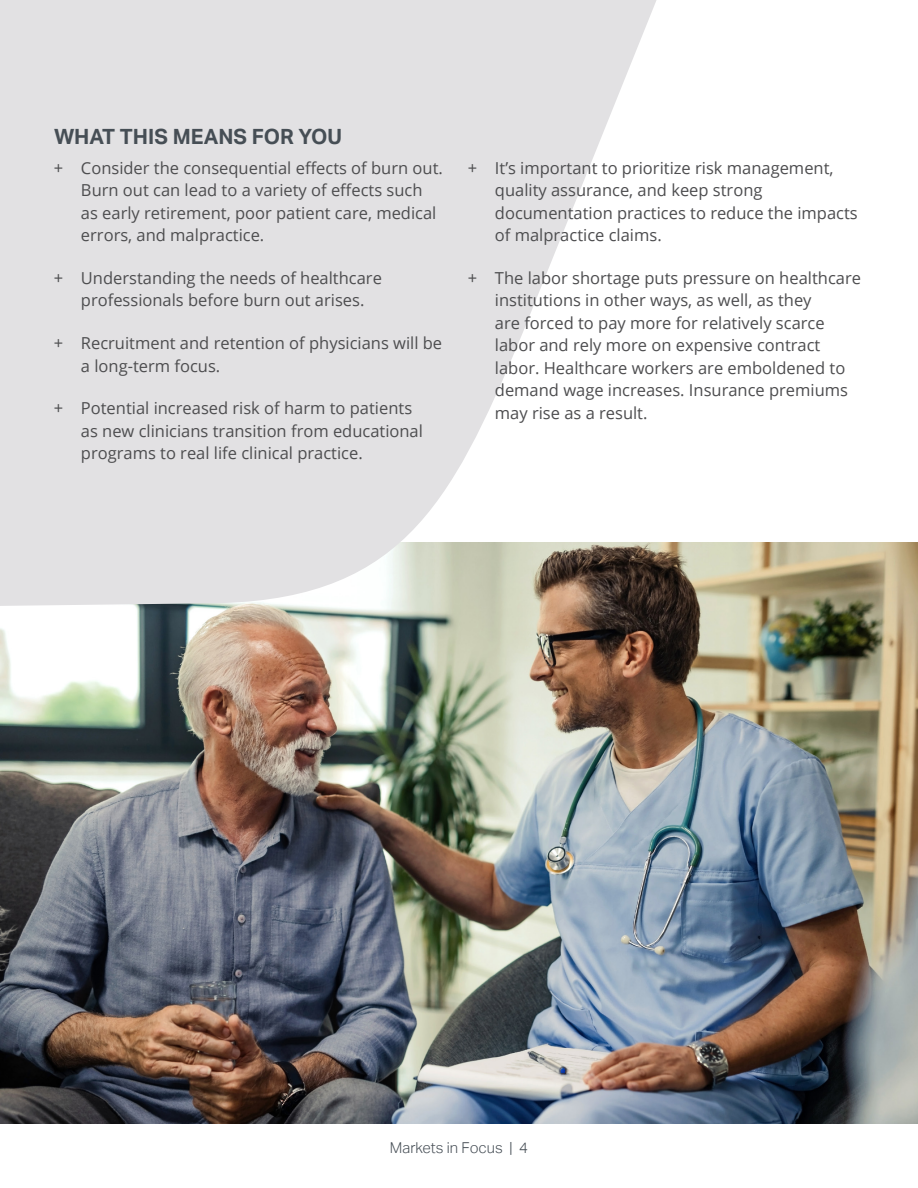
<style>
.page{position:relative;width:918px;height:1188px;background:#fff}
.page>*{position:absolute;margin:0;border:0;box-sizing:border-box;transform-origin:0 0}
.t1{font:700 21px "Aktiv Grotesk";color:#464e55}
.t2{font:16.5px/22.5px "Open Sans";color:#4d4d4f}
.t3{font:300 15px "Aktiv Grotesk";color:#464e55}
</style>
<div class="page">
<img style="left:0;top:542px;width:918px;height:581px">
<svg style="left:0;top:0;width:675px;height:606px;fill:#e2e1e3"></svg>
<p class="t1" style="left:54px;top:125px;width:290px">WHAT THIS MEANS FOR YOU</p>
<p class="t2" style="left:81px;top:156px;width:363px;text-indent:-27px">+ Consider the consequential effects of burn out.<br>Burn out can lead to a variety of effects such as early retirement, poor patient care, medical errors, and malpractice.</p>
<p class="t2" style="left:54px;top:266px;width:329px;text-align:center">+ Understanding the needs of healthcare professionals before burn out arises.</p>
<p class="t2" style="left:81px;top:331px;width:363px;text-indent:-27px">+ Recruitment and retention of physicians will be a long-term focus.</p>
<p class="t2" style="left:81px;top:397px;width:344px;text-indent:-27px">+ Potential increased risk of harm to patients as new clinicians transition from educational programs to real life clinical practice.</p>
<p class="t2" style="left:495px;top:156px;width:364px;text-indent:-27px">+ It’s important to prioritize risk management, quality assurance, and keep strong documentation practices to reduce the impacts of malpractice claims.</p>
<p class="t2" style="left:495px;top:266px;width:368px;text-indent:-27px">+ The labor shortage puts pressure on healthcare institutions in other ways, as well, as they<br>are forced to pay more for relatively scarce labor and rely more on expensive contract labor. Healthcare workers are emboldened to demand wage increases. Insurance premiums may rise as a result.</p>
<p class="t3" style="left:390px;top:1139px;width:140px">Markets in Focus | 4</p>
</div>
